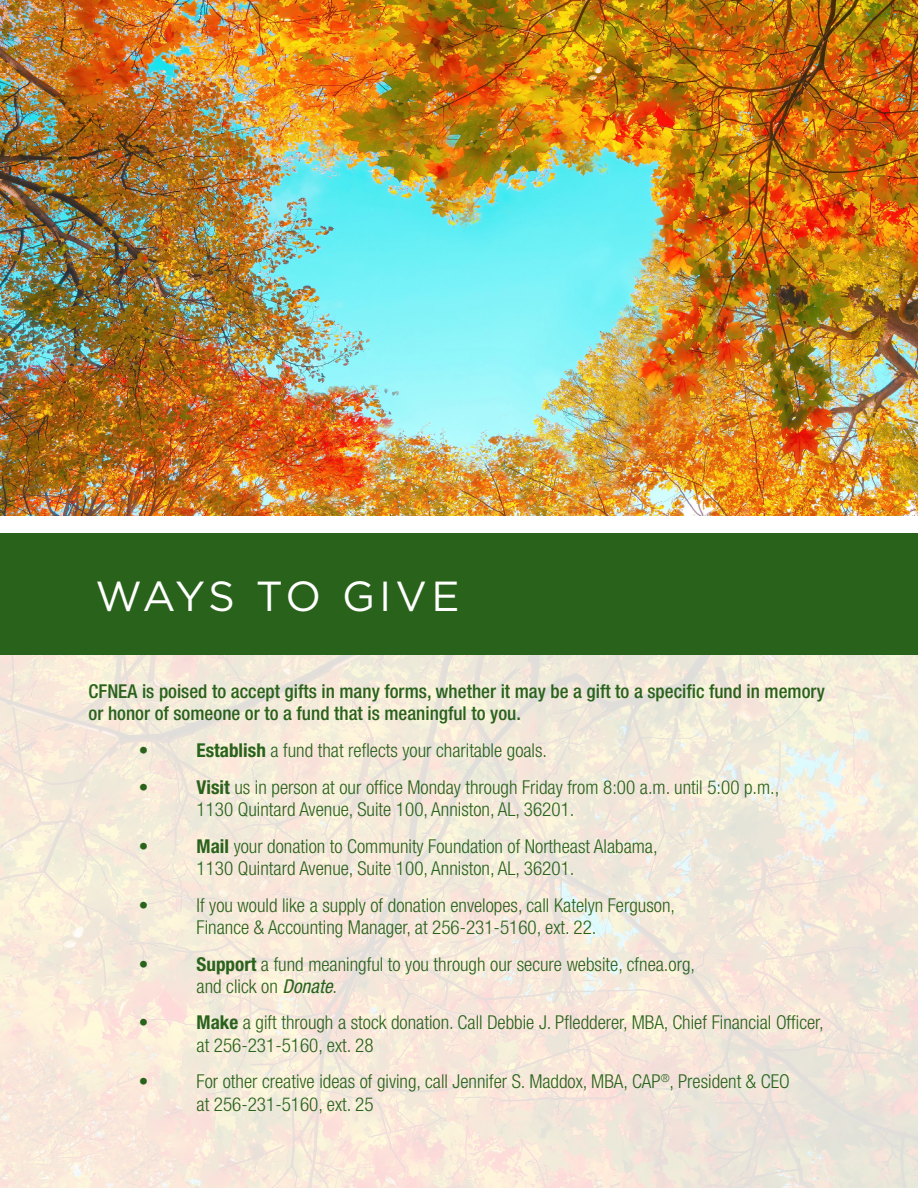
<style>
.page{position:relative;width:918px;height:1188px;background:#fff}
.page>*{position:absolute;margin:0;border:0;box-sizing:border-box;transform-origin:0 0}
.No_Spacing{font:42px "Gotham HTF";letter-spacing:.065em;color:#fff}
.t1{font:300 condensed 19.05px/22.4px "Helvetica Neue LT Std";color:#29621b}
.t2{font:500 condensed 19.05px/22.4px "Helvetica Neue LT Std";color:#29621b}
.t3{font:700 condensed 19.05px "Helvetica Neue LT Std";color:#29621b}
.s1{font-weight:700}
.s2{font-weight:400;font-style:italic}
</style>
<div class="page">
<img style="left:0;top:655px;width:918px;height:533px">
<img style="left:0;top:0;width:918px;height:516px">
<div style="left:0;top:534px;width:918px;height:121px;background:#29621b"></div>
<p class="No_Spacing" style="left:96px;top:573px;width:365px">WAYS TO GIVE</p>
<p class="t2" style="left:89px;top:680px;width:738px">CFNEA is poised to accept gifts in many forms, whether it may be a gift to a specific fund in memory or honor of someone or to a fund that is meaningful to you.</p>
<p class="t3" style="left:139px;top:739px;width:11px">•</p>
<p class="t1" style="left:197px;top:739px;width:352px"><span class="s1">Establish</span> a fund that reflects your charitable goals.</p>
<p class="t3" style="left:139px;top:775px;width:11px">•</p>
<p class="t1" style="left:197px;top:776px;width:584px"><span class="s1">Visit</span> us in person at our office Monday through Friday from 8:00 a.m. until 5:00 p.m.,<br>1130 Quintard Avenue, Suite 100, Anniston, AL, 36201.</p>
<p class="t3" style="left:139px;top:834px;width:11px">•</p>
<p class="t1" style="left:197px;top:835px;width:463px"><span class="s1">Mail</span> your donation to Community Foundation of Northeast Alabama,<br>1130 Quintard Avenue, Suite 100, Anniston, AL, 36201.</p>
<p class="t1" style="left:139px;top:893px;width:11px">•</p>
<p class="t1" style="left:197px;top:893px;width:480px">If you would like a supply of donation envelopes, call Katelyn Ferguson,<br>Finance &amp; Accounting Manager, at 256-231-5160, ext. 22.</p>
<p class="t3" style="left:139px;top:952px;width:11px">•</p>
<p class="t1" style="left:197px;top:952px;width:500px"><span class="s1">Support</span> a fund meaningful to you through our secure website, cfnea.org, and click on <span class="s2">Donate</span>.</p>
<p class="t3" style="left:139px;top:1011px;width:11px">•</p>
<p class="t1" style="left:197px;top:1011px;width:629px"><span class="s1">Make</span> a gift through a stock donation. Call Debbie J. Pfledderer, MBA, Chief Financial Officer, at 256-231-5160, ext. 28</p>
<p class="t1" style="left:139px;top:1070px;width:11px">•</p>
<p class="t1" style="left:197px;top:1070px;width:595px">For other creative ideas of giving, call Jennifer S. Maddox, MBA, CAP<sup>®</sup>, President &amp; CEO at 256-231-5160, ext. 25</p>
</div>
